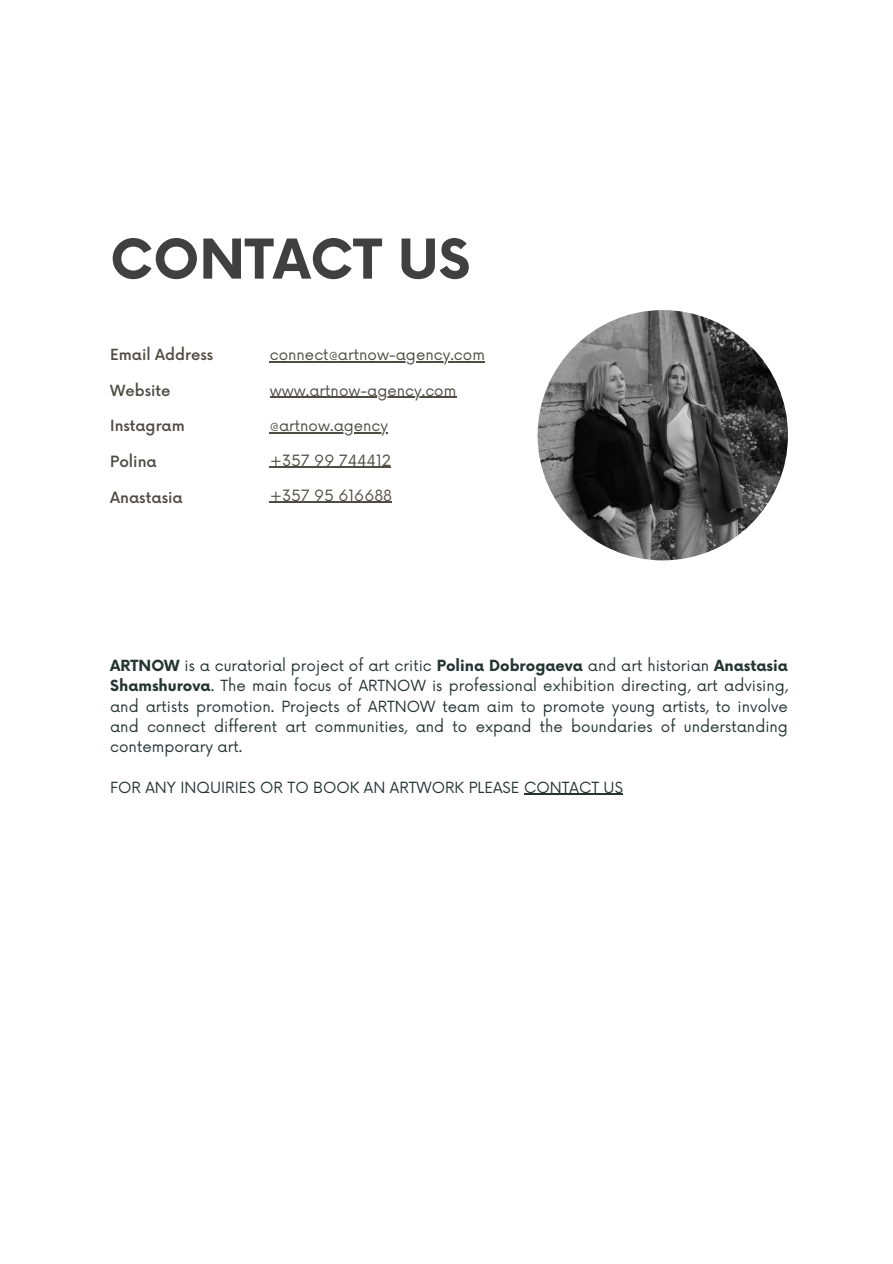
<style>
.page{position:relative;width:893px;height:1264px;background:#fff}
.page>*{position:absolute;margin:0;border:0;box-sizing:border-box;transform-origin:0 0}
.t1{font:700 53.4px "Now";color:#404040}
.t2{font:15.15px "Now";color:#504c44}
.t3{font:500 15.15px "Now";color:#504c44}
.t4{font:15px/20.2px "Now";color:#253532;text-align:justify}
.t5{font:15px "Now";color:#504c44}
.t6{font:500 15px "Now";color:#504c44}
.s1{font-weight:700}
</style>
<div class="page">
<hr style="left:270px;top:361px;width:215px;height:2px;background:#504c44">
<hr style="left:270px;top:397px;width:186px;height:1px;background:#504c44">
<hr style="left:270px;top:432px;width:118px;height:1px;background:#504c44">
<hr style="left:270px;top:467px;width:121px;height:1px;background:#504c44">
<hr style="left:270px;top:502px;width:122px;height:1px;background:#504c44">
<img style="left:537px;top:310px;width:250px;height:250px;border-radius:50%">
<hr style="left:524px;top:793px;width:99px;height:2px;background:#253532">
<p class="t1" style="left:110px;top:230px;width:361px">CONTACT US</p>
<p class="t6" style="left:110px;top:347px;width:104px">Email Address</p>
<p class="t5" style="left:270px;top:346px;width:217px">connect@artnow-agency.com</p>
<p class="t6" style="left:110px;top:382px;width:62px">Website</p>
<p class="t5" style="left:270px;top:382px;width:188px">www.artnow-agency.com</p>
<p class="t6" style="left:110px;top:417px;width:76px">Instagram</p>
<p class="t5" style="left:270px;top:417px;width:120px">@artnow.agency</p>
<p class="t3" style="left:110px;top:454px;width:48px">Polina</p>
<p class="t3" style="left:110px;top:489px;width:74px">Anastasia</p>
<p class="t2" style="left:270px;top:451px;width:123px">+357 99 744412</p>
<p class="t2" style="left:270px;top:486px;width:124px">+357 95 616688</p>
<p class="t4" style="left:110px;top:656px;width:679px"><span class="s1">ARTNOW</span> is a curatorial project of art critic <span class="s1">Polina Dobrogaeva</span> and art historian <span class="s1">Anastasia Shamshurova</span>. The main focus of ARTNOW is professional exhibition directing, art advising, and artists promotion. Projects of ARTNOW team aim to promote young artists, to involve and connect different art communities, and to expand the boundaries of understanding contemporary art.</p>
<p class="t4" style="left:110px;top:778px;width:514px">FOR ANY INQUIRIES OR TO BOOK AN ARTWORK PLEASE CONTACT US</p>
</div>
